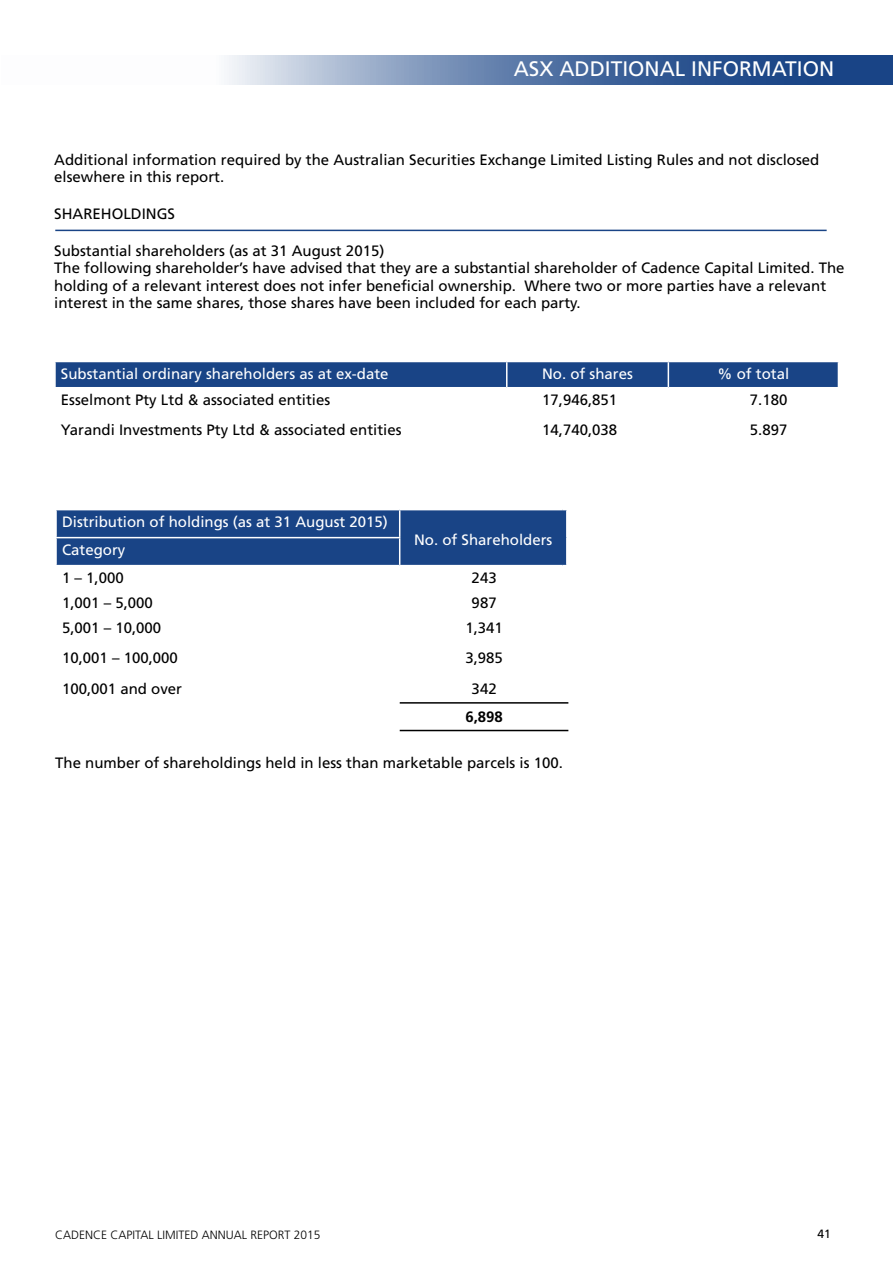
<style>
.page{position:relative;width:893px;height:1263px;background:#fff}
.page>*{position:absolute;margin:0;border:0;box-sizing:border-box;transform-origin:0 0}
.t1{font:21px "Frutiger";color:#fff}
.t2{font:15px/17.2px "Frutiger";color:#000}
.t3{font:15px "Frutiger";color:#fff}
.t4{font:700 15px "Frutiger";color:#000}
.t5{font:300 12px "Frutiger";color:#000}
.t6{font:12px "Frutiger";color:#000}
</style>
<div class="page">
<svg style="left:227px;top:55px;width:666px;height:30px;background:#5f7dab"></svg>
<hr style="left:55px;top:230px;width:772px;height:1px;background:#194486">
<svg style="left:55px;top:361px;width:784px;height:26px;background:#254e8c"></svg>
<svg style="left:56px;top:509px;width:511px;height:57px;background:#2c5390"></svg>
<hr style="left:400px;top:702px;width:168px;height:2px;background:#000">
<hr style="left:400px;top:730px;width:168px;height:1px;background:#000">
<h1 class="t1" style="left:514px;top:57px;width:322px">ASX ADDITIONAL INFORMATION</h1>
<p class="t2" style="left:54px;top:151px;width:767px">Additional information required by the Australian Securities Exchange Limited Listing Rules and not disclosed elsewhere in this report.</p>
<p class="t2" style="left:54px;top:205px;width:122px">SHAREHOLDINGS</p>
<p class="t2" style="left:54px;top:242px;width:792px">Substantial shareholders (as at 31 August 2015)<br>The following shareholder’s have advised that they are a substantial shareholder of Cadence Capital Limited. The holding of a relevant interest does not infer beneficial ownership. Where two or more parties have a relevant interest in the same shares, those shares have been included for each party.</p>
<p class="t3" style="left:61px;top:365px;width:329px">Substantial ordinary shareholders as at ex-date</p>
<p class="t3" style="left:542px;top:365px;width:92px">No. of shares</p>
<p class="t3" style="left:717px;top:365px;width:73px">% of total</p>
<p class="t2" style="left:61px;top:391px;width:271px">Esselmont Pty Ltd &amp; associated entities</p>
<p class="t2" style="left:542px;top:391px;width:77px">17,946,851</p>
<p class="t2" style="left:750px;top:391px;width:39px">7.180</p>
<p class="t2" style="left:61px;top:421px;width:342px">Yarandi Investments Pty Ltd &amp; associated entities</p>
<p class="t2" style="left:542px;top:421px;width:77px">14,740,038</p>
<p class="t2" style="left:750px;top:421px;width:39px">5.897</p>
<p class="t3" style="left:62px;top:513px;width:327px">Distribution of holdings (as at 31 August 2015)</p>
<p class="t3" style="left:414px;top:531px;width:140px">No. of Shareholders</p>
<p class="t3" style="left:62px;top:541px;width:65px">Category</p>
<p class="t2" style="left:62px;top:569px;width:63px">1 – 1,000</p>
<p class="t2" style="left:472px;top:569px;width:27px">243</p>
<p class="t2" style="left:62px;top:594px;width:92px">1,001 – 5,000</p>
<p class="t2" style="left:472px;top:594px;width:27px">987</p>
<p class="t2" style="left:62px;top:619px;width:101px">5,001 – 10,000</p>
<p class="t2" style="left:465px;top:619px;width:39px">1,341</p>
<p class="t2" style="left:62px;top:649px;width:117px">10,001 – 100,000</p>
<p class="t2" style="left:465px;top:649px;width:39px">3,985</p>
<p class="t2" style="left:62px;top:680px;width:122px">100,001 and over</p>
<p class="t2" style="left:472px;top:680px;width:27px">342</p>
<p class="t4" style="left:465px;top:708px;width:39px">6,898</p>
<p class="t2" style="left:55px;top:754px;width:509px">The number of shareholdings held in less than marketable parcels is 100.</p>
<p class="t5" style="left:55px;top:1228px;width:267px">CADENCE CAPITAL LIMITED ANNUAL REPORT 2015</p>
<p class="t6" style="left:817px;top:1227px;width:15px">41</p>
</div>
